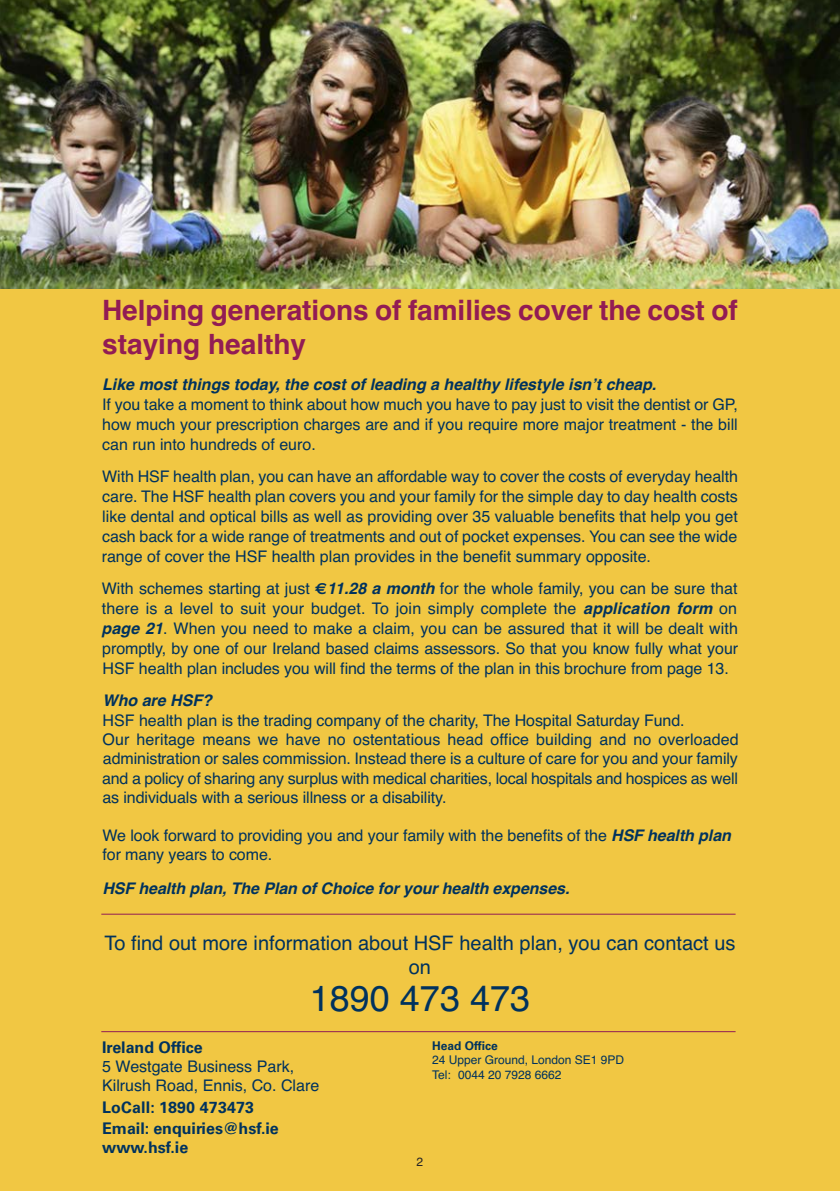
<style>
.page{position:relative;width:840px;height:1191px;background:#fff}
.page>*{position:absolute;margin:0;border:0;box-sizing:border-box;transform-origin:0 0}
.t1{font:36px "Helvetica";color:#00325e}
.t2{font:700 28px/33.6px "Helvetica";letter-spacing:-.005em;color:#921c54}
.t3{font:20px/24px "Helvetica";color:#00325e;text-align:center}
.t4{font:16px/20px "Helvetica";letter-spacing:-.005em;color:#00325e}
.t5{font:italic 700 16px "Helvetica";color:#00325e}
.t6{font:700 16px/19.6px "Univers";color:#00325e}
.t7{font:12px/14.4px "Helvetica";color:#00325e}
.t8{font:700 12px "Univers";color:#00325e}
.t9{font:12px "Helvetica";color:#272526}
.s1{font-family:"Euro Sans";font-weight:700}
.s2{font-weight:700;font-style:italic}
</style>
<div class="page">
<div style="left:0;top:0;width:839px;height:1191px;background:#f1c743"></div>
<img style="left:0;top:0;width:839px;height:288px">
<hr style="left:101px;top:914px;width:634px;height:1px;background:#921c54">
<hr style="left:101px;top:1031px;width:634px;height:1px;background:#921c54">
<h2 class="t2" style="left:102px;top:294px;width:636px">Helping generations of families cover the cost of staying healthy</h2>
<p class="t5" style="left:102px;top:375px;width:555px">Like most things today, the cost of leading a healthy lifestyle isn’t cheap.</p>
<p class="t4" style="left:102px;top:394px;width:636px;text-align:justify">If you take a moment to think about how much you have to pay just to visit the dentist or GP, how much your prescription charges are and if you require more major treatment - the bill can run into hundreds of euro.</p>
<p class="t4" style="left:102px;top:466px;width:637px;text-align:justify">With HSF health plan, you can have an affordable way to cover the costs of everyday health care. The HSF health plan covers you and your family for the simple day to day health costs like dental and optical bills as well as providing over 35 valuable benefits that help you get cash back for a wide range of treatments and out of pocket expenses. You can see the wide range of cover the HSF health plan provides in the benefit summary opposite.</p>
<p class="t4" style="left:101px;top:578px;width:637px;text-align:justify">With schemes starting at just <span class="s1">€</span><span class="s2">11.28 a month</span> for the whole family, you can be sure that there is a level to suit your budget. To join simply complete the <span class="s2">application form</span> on <span class="s2">page 21</span>. When you need to make a claim, you can be assured that it will be dealt with promptly, by one of our Ireland based claims assessors. So that you know fully what your HSF health plan includes you will find the terms of the plan in this brochure from page 13.</p>
<p class="t5" style="left:102px;top:691px;width:111px">Who are HSF?</p>
<p class="t4" style="left:102px;top:711px;width:637px;line-height:19.2px">HSF health plan is the trading company of the charity, The Hospital Saturday Fund.<br>Our heritage means we have no ostentatious head office building and no overloaded administration or sales commission. Instead there is a culture of care for you and your family and a policy of sharing any surplus with medical charities, local hospitals and hospices as well as individuals with a serious illness or a disability.</p>
<p class="t4" style="left:102px;top:826px;width:629px;line-height:19.2px">We look forward to providing you and your family with the benefits of the <span class="s2">HSF health plan </span>for many years to come.</p>
<p class="t5" style="left:102px;top:879px;width:468px">HSF health plan, The Plan of Choice for your health expenses.</p>
<p class="t3" style="left:104px;top:931px;width:632px">To find out more information about HSF health plan, you can contact us on</p>
<h1 class="t1" style="left:309px;top:977px;width:222px">1890 473 473</h1>
<p class="t6" style="left:102px;top:1039px;width:102px">Ireland Office</p>
<p class="t4" style="left:102px;top:1057px;width:218px;line-height:19.2px">5 Westgate Business Park,<br>Kilrush Road, Ennis, Co. Clare</p>
<p class="t6" style="left:102px;top:1099px;width:178px">LoCall: 1890 473473<br>Email: enquiries@hsf.ie www.hsf.ie</p>
<p class="t8" style="left:432px;top:1041px;width:67px">Head Office</p>
<p class="t7" style="left:432px;top:1053px;width:194px">24 Upper Ground, London SE1 9PD<br>Tel: 0044 20 7928 6662</p>
<p class="t9" style="left:416px;top:1155px;width:8px">2</p>
</div>
